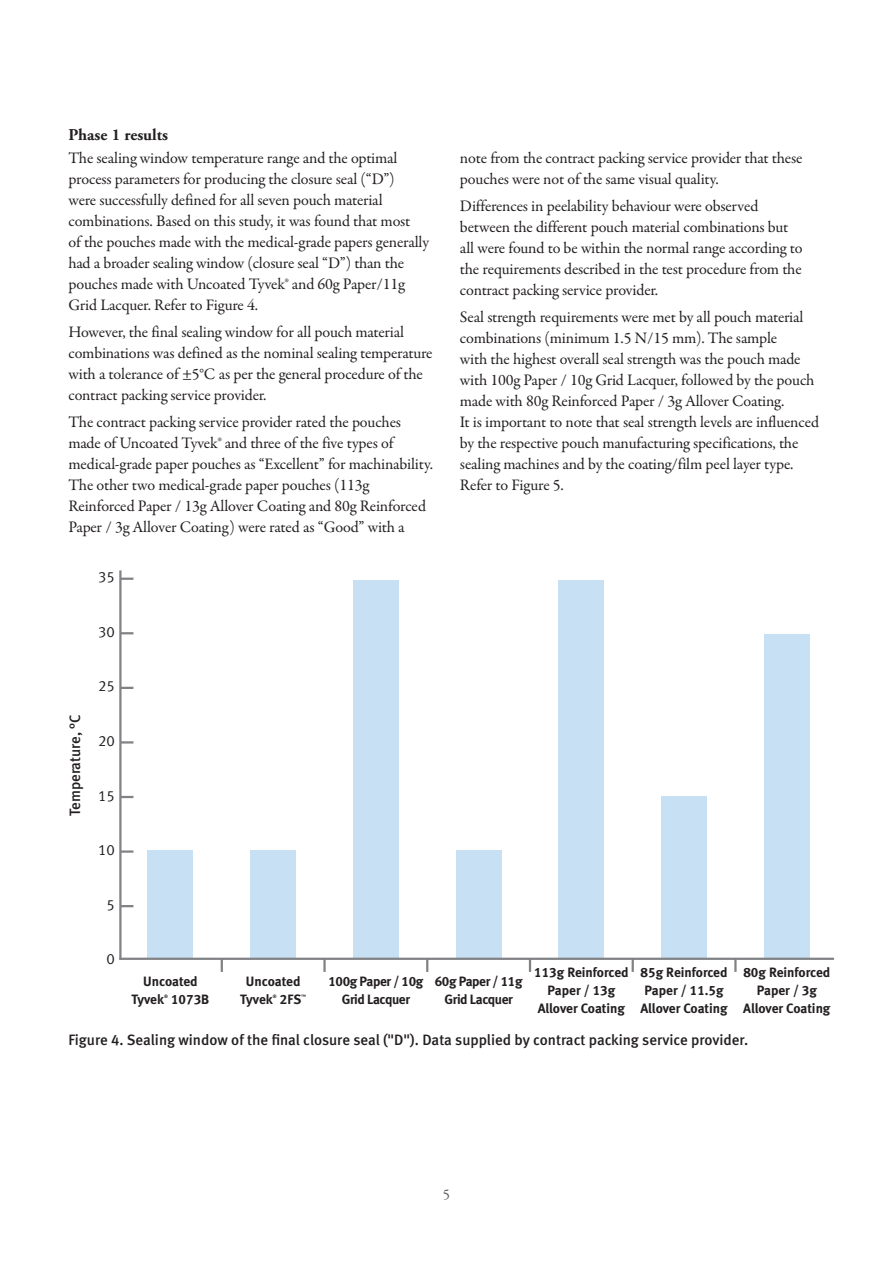
<style>
.page{position:relative;width:893px;height:1263px;background:#fff}
.page>*{position:absolute;margin:0;border:0;box-sizing:border-box;transform-origin:0 0}
.t1{font:700 16.5px "Adobe Garamond Pro";color:#231f20}
.t2{font:16.2px/21px "Garamond Premr Pro";letter-spacing:-.01em;color:#231f20}
.t3{font:15px "Meta Medium LF";color:#231f20}
.t4{font:15px "Meta Normal LF";color:#231f20}
.t5{font:15px "Garamond Premr Pro";color:#636366}
.t6{font:13.5px/18px "Meta Bold LF";letter-spacing:-.005em;color:#231f20}
.t7{font:13.5px/18px "Meta Bold LF";letter-spacing:-.03em;color:#231f20;text-align:center}
.t8{font:4.8px "Meta Bold LF";color:#231f20}
</style>
<div class="page">
<div style="left:250px;top:850px;width:46px;height:108px;background:#c7e0f3"></div>
<div style="left:148px;top:850px;width:45px;height:108px;background:#c7e0f3"></div>
<div style="left:353px;top:580px;width:46px;height:378px;background:#c7e0f3"></div>
<div style="left:456px;top:850px;width:45px;height:108px;background:#c7e0f3"></div>
<div style="left:559px;top:580px;width:45px;height:378px;background:#c7e0f3"></div>
<div style="left:661px;top:796px;width:46px;height:162px;background:#c7e0f3"></div>
<div style="left:764px;top:634px;width:45px;height:324px;background:#c7e0f3"></div>
<svg style="left:122px;top:687px;width:11px;height:2px"></svg>
<svg style="left:122px;top:632px;width:11px;height:2px"></svg>
<svg style="left:122px;top:578px;width:11px;height:2px"></svg>
<svg style="left:122px;top:741px;width:11px;height:2px"></svg>
<svg style="left:122px;top:796px;width:11px;height:2px"></svg>
<svg style="left:122px;top:850px;width:11px;height:3px"></svg>
<svg style="left:122px;top:905px;width:11px;height:2px"></svg>
<hr style="left:119px;top:958px;width:715px;height:2px;background:#808285">
<hr style="left:119px;top:570px;width:3px;height:390px;background:#808285">
<svg style="left:221px;top:960px;width:2px;height:12px"></svg>
<svg style="left:323px;top:960px;width:3px;height:12px"></svg>
<svg style="left:426px;top:960px;width:2px;height:12px"></svg>
<svg style="left:529px;top:960px;width:2px;height:12px"></svg>
<svg style="left:632px;top:960px;width:2px;height:12px"></svg>
<svg style="left:734px;top:960px;width:3px;height:12px"></svg>
<p class="t1" style="left:68px;top:125px;width:101px">Phase 1 results</p>
<p class="t2" style="left:68px;top:148px;width:362px">The sealing window temperature range and the optimal process parameters for producing the closure seal (“D”)<br>were successfully defined for all seven pouch material combinations. Based on this study, it was found that most<br>of the pouches made with the medical-grade papers generally had a broader sealing window (closure seal “D”) than the pouches made with Uncoated Tyvek® and 60g Paper/11g Grid Lacquer. Refer to Figure 4.</p>
<p class="t2" style="left:68px;top:322px;width:366px">However, the final sealing window for all pouch material combinations was defined as the nominal sealing temperature with a tolerance of ±5°C as per the general procedure of the contract packing service provider.</p>
<p class="t2" style="left:68px;top:412px;width:366px">The contract packing service provider rated the pouches made of Uncoated Tyvek® and three of the five types of medical-grade paper pouches as “Excellent” for machinability.<br>The other two medical-grade paper pouches (113g Reinforced Paper / 13g Allover Coating and 80g Reinforced Paper / 3g Allover Coating) were rated as “Good” with a</p>
<p class="t4" style="left:98px;top:568px;width:18px">35</p>
<p class="t4" style="left:98px;top:623px;width:18px">30</p>
<p class="t3" style="left:66px;top:816px;width:104px;rotate:-90deg">Temperature, °C</p>
<p class="t4" style="left:98px;top:677px;width:18px">25</p>
<p class="t4" style="left:98px;top:732px;width:18px">20</p>
<p class="t4" style="left:98px;top:787px;width:18px">15</p>
<p class="t4" style="left:98px;top:841px;width:18px">10</p>
<p class="t4" style="left:107px;top:896px;width:10px">5</p>
<p class="t4" style="left:107px;top:950px;width:10px">0</p>
<p class="t2" style="left:460px;top:148px;width:344px">note from the contract packing service provider that these pouches were not of the same visual quality.</p>
<p class="t2" style="left:460px;top:196px;width:344px">Differences in peelability behaviour were observed between the different pouch material combinations but all were found to be within the normal range according to the requirements described in the test procedure from the contract packing service provider.</p>
<p class="t2" style="left:460px;top:307px;width:361px">Seal strength requirements were met by all pouch material combinations (minimum 1.5 N/15 mm). The sample<br>with the highest overall seal strength was the pouch made with 100g Paper / 10g Grid Lacquer, followed by the pouch made with 80g Reinforced Paper / 3g Allover Coating.<br>It is important to note that seal strength levels are influenced by the respective pouch manufacturing specifications, the sealing machines and by the coating/film peel layer type.<br>Refer to Figure 5.</p>
<p class="t6" style="left:131px;top:972px;width:68px;text-indent:12px">Uncoated<br>Tyvek</p>
<p class="t8" style="left:164px;top:994px;width:5px">®</p>
<p class="t6" style="left:171px;top:990px;width:40px">1073B</p>
<p class="t6" style="left:240px;top:972px;width:62px;text-indent:6px">Uncoated<br>Tyvek</p>
<p class="t8" style="left:273px;top:994px;width:5px">®</p>
<p class="t6" style="left:280px;top:990px;width:23px">2FS</p>
<p class="t8" style="left:301px;top:994px;width:6px">™</p>
<p class="t7" style="left:328px;top:972px;width:96px">100g Paper / 10g<br>Grid Lacquer</p>
<p class="t7" style="left:435px;top:972px;width:89px">60g Paper / 11g<br>Grid Lacquer</p>
<p class="t6" style="left:534px;top:963px;width:96px;text-align:center">113g Reinforced<br>Paper / 13g<br>Allover Coating</p>
<p class="t6" style="left:640px;top:963px;width:89px">85g Reinforced<br>Paper / 11.5g<br>Allover Coating</p>
<p class="t6" style="left:743px;top:963px;width:89px;text-align:center">80g Reinforced<br>Paper / 3g<br>Allover Coating</p>
<p class="t3" style="left:68px;top:1031px;width:681px">Figure 4. Sealing window of the final closure seal ("D"). Data supplied by contract packing service provider.</p>
<p class="t5" style="left:443px;top:1185px;width:9px">5</p>
</div>
